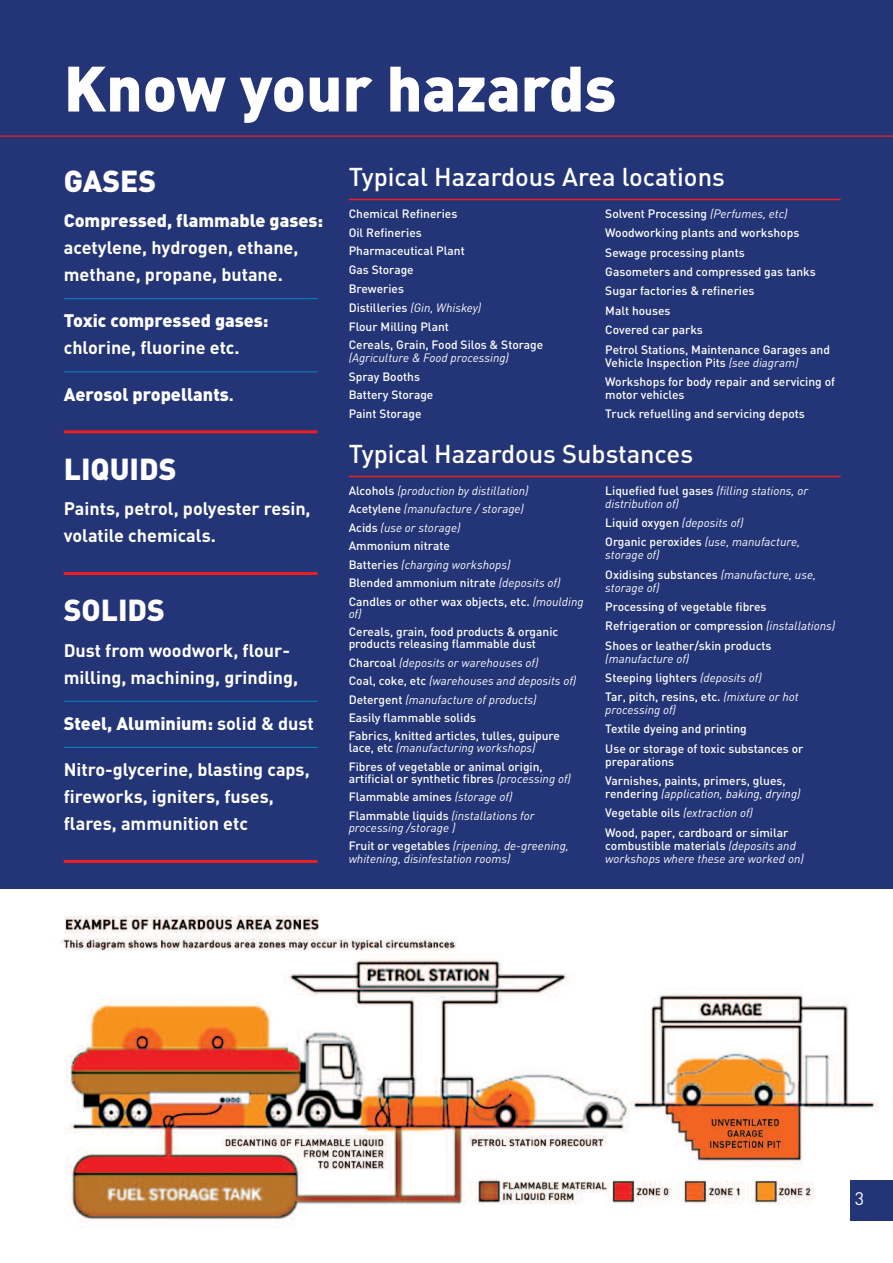
<style>
.page{position:relative;width:893px;height:1263px;background:#243577}
.page>*{position:absolute;margin:0;border:0;box-sizing:border-box;transform-origin:0 0}
.t1{font:900 63px "DIN";color:#fff}
.t2{font:900 30px "DIN";color:#fff}
.t3{font:500 25.5px "DIN";color:#fff}
.t4{font:700 18px/27px "DIN";color:#fff}
.t5{font:900 18px "DIN";color:#fff}
.t6{font:18px "DIN";color:#fff}
.t7{font:500 12px/19.4px "DIN";color:#fff}
.t8{font:italic 12px/18.5px "DIN";color:#fff}
.s1{font-weight:700}
.s2{font-weight:400;font-style:italic}
.s3{font-weight:500;font-style:normal}
</style>
<div class="page">
<hr style="left:64px;top:298px;width:253px;height:1px;background:#0088c7">
<hr style="left:64px;top:371px;width:253px;height:1px;background:#0088c7">
<hr style="left:64px;top:430px;width:253px;height:3px;background:#ee1d23">
<hr style="left:64px;top:572px;width:253px;height:3px;background:#ee1d23">
<hr style="left:64px;top:701px;width:253px;height:1px;background:#0088c7">
<hr style="left:64px;top:747px;width:253px;height:1px;background:#0088c7">
<hr style="left:64px;top:860px;width:253px;height:3px;background:#ee1d23">
<hr style="left:349px;top:199px;width:492px;height:1px;background:#ee1d23">
<hr style="left:349px;top:476px;width:492px;height:1px;background:#ee1d23">
<div style="left:0;top:890px;width:893px;height:373px;background:#fff"></div>
<img style="left:60px;top:915px;width:818px;height:312px">
<hr style="left:0;top:135px;width:893px;height:2px;background:#cc2231">
<div style="left:850px;top:1180px;width:43px;height:40px;background:#243577"></div>
<h1 class="t1" style="left:64px;top:53px;width:554px">Know your hazards</h1>
<h2 class="t2" style="left:64px;top:164px;width:94px">GASES</h2>
<h3 class="t5" style="left:64px;top:211px;width:261px">Compressed, flammable gases:</h3>
<h3 class="t4" style="left:64px;top:235px;width:236px">acetylene, hydrogen, ethane, methane, propane, butane.</h3>
<h3 class="t5" style="left:64px;top:311px;width:206px">Toxic compressed gases:</h3>
<h3 class="t4" style="left:64px;top:335px;width:177px">chlorine, fluorine etc.</h3>
<h3 class="t5" style="left:64px;top:384px;width:172px">Aerosol propellants<span class="s1">.</span></h3>
<h2 class="t2" style="left:64px;top:452px;width:114px">LIQUIDS</h2>
<h3 class="t4" style="left:64px;top:495px;width:248px">Paints, petrol, polyester resin, volatile chemicals.</h3>
<h2 class="t2" style="left:64px;top:593px;width:103px">SOLIDS</h2>
<h3 class="t4" style="left:64px;top:637px;width:236px">Dust from woodwork, flour&shy;milling, machining, grinding,</h3>
<h3 class="t5" style="left:64px;top:713px;width:251px">Steel, Aluminium: <span class="s1">solid &amp; dust</span></h3>
<h3 class="t4" style="left:64px;top:756px;width:247px">Nitro-glycerine, blasting caps, fireworks, igniters, fuses, flares, ammunition etc</h3>
<h3 class="t3" style="left:349px;top:162px;width:378px">Typical Hazardous Area locations</h3>
<p class="t7" style="left:349px;top:204px;width:196px;line-height:18.8px">Chemical Refineries<br>Oil Refineries<br>Pharmaceutical Plant<br>Gas Storage<br>Breweries<br>Distilleries <span class="s2">(Gin, Whiskey)<br></span>Flour Milling Plant<br>Cereals, Grain, Food Silos &amp; Storage</p>
<p class="t8" style="left:349px;top:348px;width:162px">(Agriculture &amp; Food processing)</p>
<p class="t7" style="left:349px;top:367px;width:86px;line-height:18.8px">Spray Booths<br>Battery Storage<br>Paint Storage</p>
<p class="t7" style="left:605px;top:204px;width:226px">Solvent Processing <span class="s2">(Perfumes, etc)<br></span>Woodworking plants and workshops<br>Sewage processing plants<br>Gasometers and compressed gas tanks<br>Sugar factories &amp; refineries<br>Malt houses<br>Covered car parks<br>Petrol Stations, Maintenance Garages and</p>
<p class="t7" style="left:605px;top:353px;width:231px">Vehicle Inspection Pits <span class="s2">(see diagram)<br></span>Workshops for body repair and servicing of</p>
<p class="t7" style="left:605px;top:385px;width:201px">motor vehicles<br>Truck refuelling and servicing depots</p>
<h3 class="t3" style="left:349px;top:439px;width:346px">Typical Hazardous Substances</h3>
<p class="t8" style="left:349px;top:481px;width:236px"><span class="s3">Alcohols</span> (production by distillation)<br><span class="s3">Acetylene</span> (manufacture / storage)<br><span class="s3">Acids</span> (use or storage)<br><span class="s3">Ammonium nitrate<br>Batteries</span> (charging workshops)<br><span class="s3">Blended ammonium nitrate</span> (deposits of)<br><span class="s3">Candles or other wax objects, etc.</span> (moulding</p>
<p class="t8" style="left:349px;top:604px;width:14px">of)</p>
<p class="t7" style="left:349px;top:626px;width:211px;line-height:12px">Cereals, grain, food products &amp; organic products releasing flammable dust</p>
<p class="t7" style="left:349px;top:653px;width:229px;line-height:18.5px">Charcoal <span class="s2">(deposits or warehouses of)<br></span>Coal, coke, etc <span class="s2">(warehouses and deposits of)<br></span>Detergent <span class="s2">(manufacture of products)<br></span>Easily flammable solids<br>Fabrics, knitted articles, tulles, guipure</p>
<p class="t7" style="left:349px;top:739px;width:196px;line-height:18.5px">lace, etc <span class="s2">(manufacturing workshops)<br></span>Fibres of vegetable or animal origin,</p>
<p class="t7" style="left:349px;top:770px;width:224px;line-height:18.5px">artificial or synthetic fibres <span class="s2">(processing of)<br></span>Flammable amines <span class="s2">(storage of)<br></span>Flammable liquids <span class="s2">(installations for</span></p>
<p class="t8" style="left:349px;top:818px;width:222px">processing /storage )<br><span class="s3">Fruit or vegetables</span> (ripening, de-greening,</p>
<p class="t8" style="left:349px;top:848px;width:163px">whitening, disinfestation rooms)</p>
<p class="t8" style="left:605px;top:484px;width:204px;line-height:12.9px"><span class="s3">Liquefied fuel gases</span> (filling stations, or distribution of)</p>
<p class="t8" style="left:605px;top:513px;width:196px;line-height:19.4px"><span class="s3">Liquid oxygen</span> (deposits of)<br><span class="s3">Organic peroxides</span> (use, manufacture,</p>
<p class="t8" style="left:605px;top:545px;width:212px;line-height:19.4px">storage of)<br><span class="s3">Oxidising substances</span> (manufacture, use,</p>
<p class="t8" style="left:605px;top:578px;width:56px">storage of)</p>
<p class="t7" style="left:605px;top:597px;width:232px">Processing of vegetable fibres<br>Refrigeration or compression <span class="s2">(installations)<br></span>Shoes or leather/skin products</p>
<p class="t8" style="left:605px;top:648px;width:195px;line-height:19.4px">(manufacture of)<br><span class="s3">Steeping lighters</span> (deposits of)<br><span class="s3">Tar, pitch, resins, etc.</span> (mixture or hot</p>
<p class="t8" style="left:605px;top:700px;width:72px">processing of)</p>
<p class="t7" style="left:605px;top:720px;width:200px">Textile dyeing and printing<br>Use or storage of toxic substances or</p>
<p class="t7" style="left:605px;top:752px;width:182px">preparations<br>Varnishes, paints, primers, glues,</p>
<p class="t7" style="left:605px;top:784px;width:197px">rendering <span class="s2">(application, baking, drying)<br></span>Vegetable oils <span class="s2">(extraction of)<br></span>Wood, paper, cardboard or similar</p>
<p class="t8" style="left:605px;top:838px;width:200px;line-height:12.9px"><span class="s3">combustible materials</span> (deposits and workshops where these are worked on)</p>
<h3 class="t6" style="left:855px;top:1188px;width:11px">3</h3>
</div>
